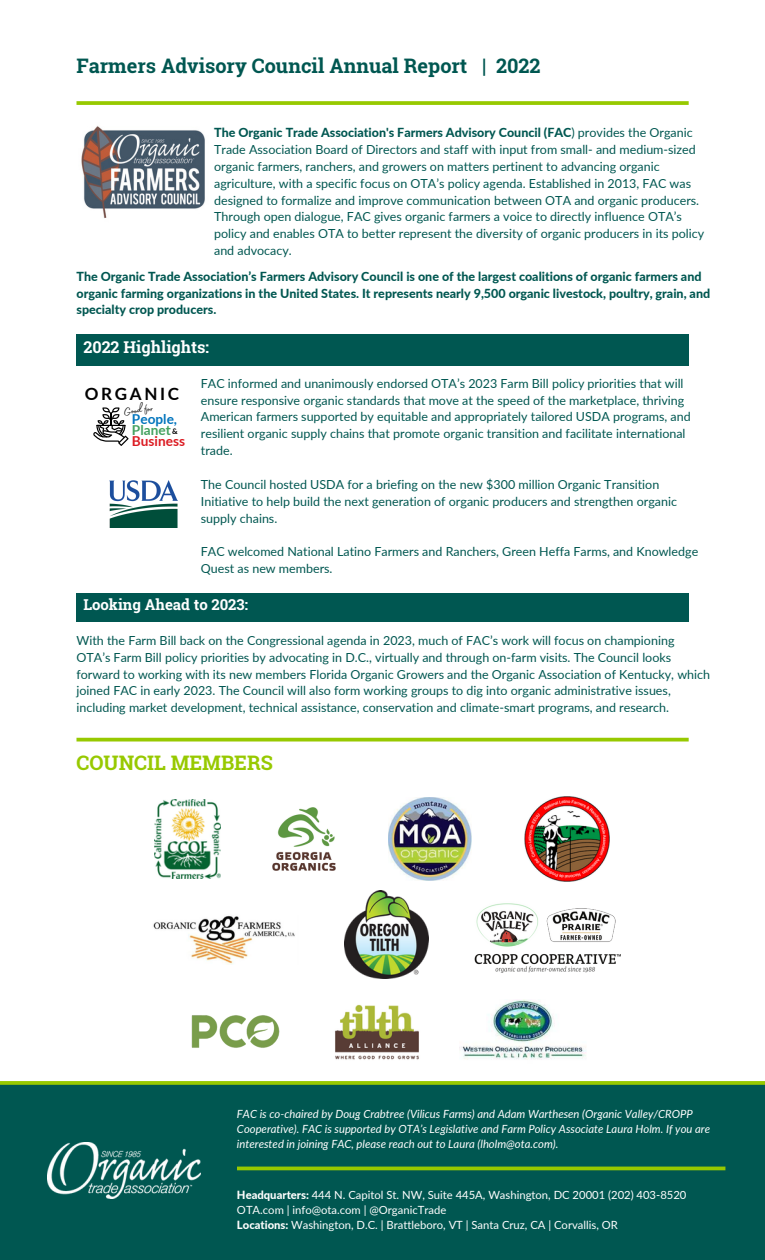
<style>
.page{position:relative;width:765px;height:1260px;background:#fff}
.page>*{position:absolute;margin:0;border:0;box-sizing:border-box;transform-origin:0 0}
.t1{font:700 20px "Roboto Slab";color:#005751}
.t2{font:700 20px "Roboto Slab";color:#97c900}
.t3{font:700 17px "Lato";letter-spacing:.16em;color:#000}
.t4{font:700 16.25px "Roboto Slab";color:#fff}
.t5{font:700 15px "Roboto Slab";color:#fff}
.t6{font:700 13.62px "Lato";color:#db1a21}
.t7{font:700 13.62px "Lato";color:#0074bd}
.t8{font:700 13.62px "Lato";color:#43a15f}
.t9{font:12.88px "Madelyn Fill";color:#000}
.t10{font:12.5px/16.9px "Lato";color:#005751}
.t11{font:800 12.5px/16.9px "Lato";color:#005751}
.t12{font:italic 11.25px/15px "Lato";color:#fff}
.t13{font:11.25px/15px "Lato";color:#fff}
.t14{font:700 7.75px "Lato";color:#000}
.s1{font-weight:400}
.s2{font-weight:800}
</style>
<div class="page">
<svg style="left:76px;top:101px;width:613px;height:4px"></svg>
<div style="left:76px;top:334px;width:612px;height:31px;background:#005751"></div>
<div style="left:76px;top:593px;width:612px;height:29px;background:#005751"></div>
<div style="left:0;top:1083px;width:765px;height:177px;background:#005751"></div>
<svg style="left:76px;top:738px;width:613px;height:4px;fill:#97c900"></svg>
<img style="left:47px;top:1143px;width:154px;height:55px">
<hr style="left:237px;top:1167px;width:488px;height:3px;background:#97c900">
<svg style="left:0;top:1081px;width:765px;height:4px;fill:#97c907"></svg>
<img style="left:155px;top:800px;width:66px;height:79px">
<img style="left:273px;top:808px;width:63px;height:63px">
<img style="left:388px;top:797px;width:83px;height:84px">
<img style="left:524px;top:797px;width:86px;height:85px">
<img style="left:153px;top:915px;width:142px;height:49px">
<img style="left:345px;top:891px;width:83px;height:88px">
<img style="left:475px;top:903px;width:145px;height:69px">
<img style="left:191px;top:1015px;width:89px;height:33px">
<img style="left:335px;top:1004px;width:84px;height:56px">
<img style="left:459px;top:1000px;width:127px;height:60px">
<svg style="left:93px;top:407px;width:36px;height:39px"></svg>
<img style="left:109px;top:480px;width:69px;height:47px">
<img style="left:81px;top:126px;width:124px;height:92px">
<p class="t1" style="left:76px;top:52px;width:466px">Farmers Advisory Council Annual Report | 2022</p>
<p class="t11" style="left:214px;top:124px;width:480px">The Organic Trade Association's Farmers Advisory Council (FAC<span class="s1">) provides the Organic</span></p>
<p class="t10" style="left:214px;top:141px;width:483px">Trade Association Board of Directors and staff with input from small- and medium-sized organic farmers, ranchers, and growers on matters pertinent to advancing organic agriculture, with a specific focus on OTA’s policy agenda. Established in 2013, FAC was</p>
<p class="t10" style="left:214px;top:191px;width:492px">designed to formalize and improve communication between OTA and organic producers.<br>Through open dialogue, FAC gives organic farmers a voice to directly influence OTA’s policy and enables OTA to better represent the diversity of organic producers in its policy</p>
<p class="t10" style="left:214px;top:242px;width:79px">and advocacy.</p>
<p class="t11" style="left:76px;top:267px;width:635px">The Organic Trade Association’s Farmers Advisory Council is one of the largest coalitions of organic farmers and organic farming organizations in the United States. It represents nearly 9,500 organic livestock, poultry, grain, and specialty crop producers.</p>
<p class="t4" style="left:83px;top:336px;width:127px">2022 Highlights:</p>
<p class="t10" style="left:201px;top:374px;width:485px">FAC informed and unanimously endorsed OTA’s 2023 Farm Bill policy priorities that will ensure responsive organic standards that move at the speed of the marketplace, thriving</p>
<p class="t10" style="left:201px;top:408px;width:491px">American farmers supported by equitable and appropriately tailored USDA programs, and resilient organic supply chains that promote organic transition and facilitate international trade.</p>
<p class="t10" style="left:201px;top:476px;width:478px">The Council hosted USDA for a briefing on the new $300 million Organic Transition<br>Initiative to help build the next generation of organic producers and strengthen organic supply chains.</p>
<p class="t10" style="left:201px;top:543px;width:499px">FAC welcomed National Latino Farmers and Ranchers, Green Heffa Farms, and Knowledge<br>Quest as new members.</p>
<p class="t5" style="left:83px;top:595px;width:166px">Looking Ahead to 2023:</p>
<p class="t3" style="left:85px;top:383px;width:96px">ORGANIC</p>
<p class="t8" style="left:132px;top:421px;width:40px">Planet</p>
<p class="t6" style="left:132px;top:433px;width:55px">Business</p>
<p class="t9" style="left:122px;top:402px;width:31px;rotate:-7deg">Good for</p>
<p class="t7" style="left:132px;top:410px;width:47px">People,</p>
<p class="t14" style="left:172px;top:427px;width:7px">&amp;</p>
<p class="t10" style="left:76px;top:632px;width:600px">With the Farm Bill back on the Congressional agenda in 2023, much of FAC’s work will focus on championing</p>
<p class="t10" style="left:76px;top:648px;width:596px">OTA’s Farm Bill policy priorities by advocating in D.C., virtually and through on-farm visits. The Council looks</p>
<p class="t10" style="left:76px;top:665px;width:635px">forward to working with its new members Florida Organic Growers and the Organic Association of Kentucky, which joined FAC in early 2023. The Council will also form working groups to dig into organic administrative issues, including market development, technical assistance, conservation and climate-smart programs, and research.</p>
<p class="t2" style="left:76px;top:750px;width:198px">COUNCIL MEMBERS</p>
<p class="t12" style="left:237px;top:1106px;width:475px">FAC is co-chaired by Doug Crabtree (Vilicus Farms) and Adam Warthesen (Organic Valley/CROPP<br>Cooperative). FAC is supported by OTA’s Legislative and Farm Policy Associate Laura Holm. If you are</p>
<p class="t12" style="left:237px;top:1136px;width:323px">interested in joining FAC, please reach out to Laura (lholm@ota.com).</p>
<p class="t13" style="left:237px;top:1187px;width:451px"><span class="s2">Headquarters:</span> 444 N. Capitol St. NW, Suite 445A, Washington, DC 20001 (202) 403-8520</p>
<p class="t13" style="left:237px;top:1202px;width:382px">OTA.com | info@ota.com | @OrganicTrade<br><span class="s2">Locations:</span> Washington, D.C. | Brattleboro, VT | Santa Cruz, CA | Corvallis, OR</p>
</div>
